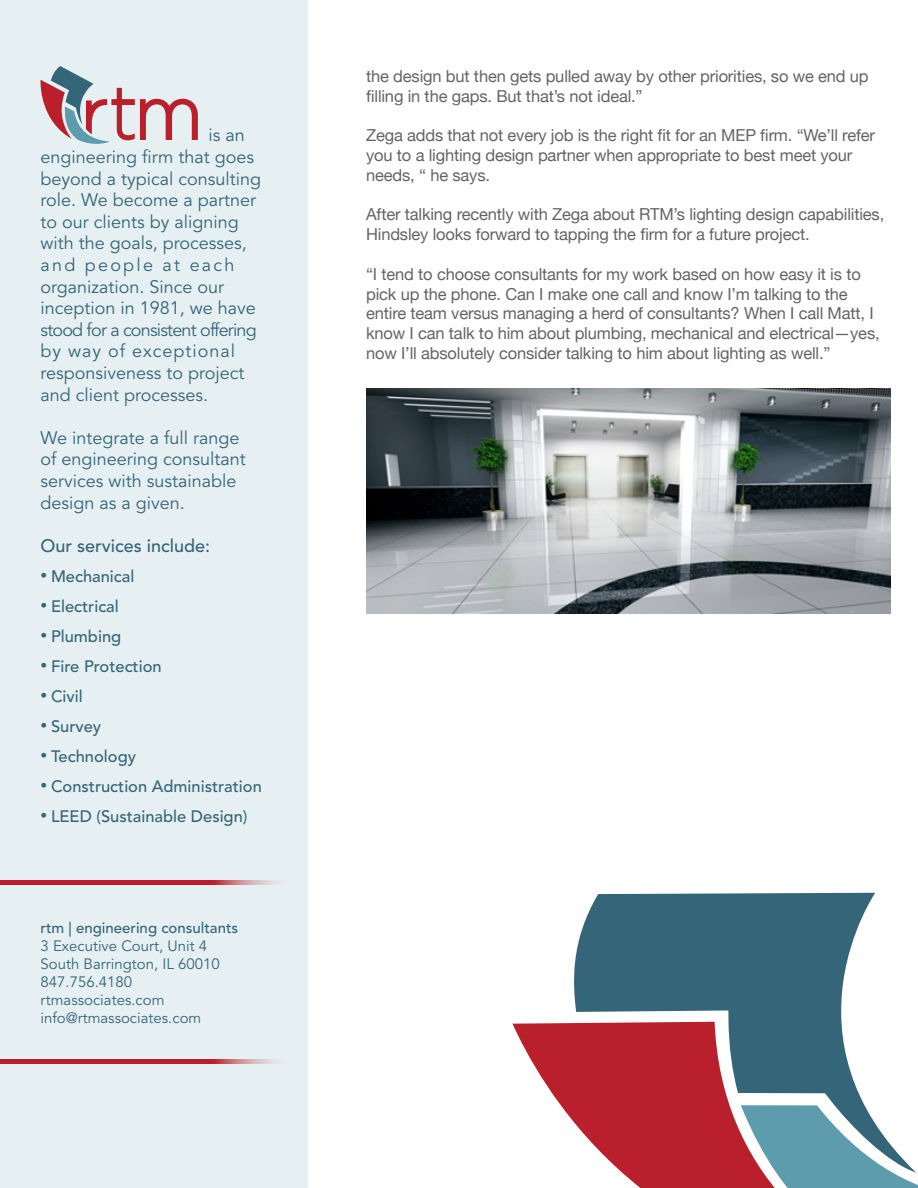
<style>
.page{position:relative;width:918px;height:1188px;background:#fff}
.page>*{position:absolute;margin:0;border:0;box-sizing:border-box;transform-origin:0 0}
.t1{font:18px/21.6px "Avenir LT Std";color:#346578}
.t2{font:500 18px "Avenir LT Std";color:#346578}
.t3{font:16.5px/19.8px "Helvetica Neue";letter-spacing:-.01em;color:#646467}
.t4{font:500 16.5px "Avenir LT Std";color:#346578}
.t5{font:15px "Avenir LT Std";color:#346578}
.t6{font:500 15px "Avenir LT Std";color:#346578}
.s1{font-size:13.5px}
</style>
<div class="page">
<svg style="left:512px;top:1023px;width:229px;height:165px"></svg>
<svg style="left:741px;top:1173px;width:177px;height:15px;background:#8095a3"></svg>
<svg style="left:570px;top:893px;width:346px;height:280px"></svg>
<div style="left:0;top:0;width:308px;height:1188px;background:#e6f0f2"></div>
<svg style="left:40px;top:66px;width:158px;height:78px"></svg>
<svg style="left:0;top:881px;width:277px;height:4px"></svg>
<svg style="left:0;top:1059px;width:277px;height:5px"></svg>
<img style="left:366px;top:389px;width:525px;height:225px">
<p class="t1" style="left:40px;top:125px;width:222px;text-indent:168px">is an engineering firm that goes beyond a typical consulting role. We become a partner to our clients by aligning with the goals, processes, and people at each organization. Since our inception in 1981, we have stood for a consistent offering by way of exceptional responsiveness to project and client processes.</p>
<p class="t1" style="left:40px;top:427px;width:207px">We integrate a full range of engineering consultant services with sustainable design as a given.</p>
<p class="t2" style="left:40px;top:535px;width:171px">Our services include:</p>
<p class="t4" style="left:40px;top:567px;width:95px"><span class="s1">•</span> Mechanical</p>
<p class="t4" style="left:40px;top:597px;width:80px"><span class="s1">•</span> Electrical</p>
<p class="t4" style="left:40px;top:627px;width:82px"><span class="s1">•</span> Plumbing</p>
<p class="t4" style="left:40px;top:657px;width:123px"><span class="s1">•</span> Fire Protection</p>
<p class="t4" style="left:40px;top:687px;width:44px"><span class="s1">•</span> Civil</p>
<p class="t4" style="left:40px;top:717px;width:62px"><span class="s1">•</span> Survey</p>
<p class="t4" style="left:40px;top:747px;width:97px"><span class="s1">•</span> Technology</p>
<p class="t4" style="left:40px;top:777px;width:223px"><span class="s1">•</span> Construction Administration</p>
<p class="t4" style="left:40px;top:807px;width:209px"><span class="s1">•</span> LEED (Sustainable Design)</p>
<p class="t6" style="left:40px;top:919px;width:199px">rtm | engineering consultants</p>
<p class="t5" style="left:40px;top:937px;width:168px">3 Executive Court, Unit 4</p>
<p class="t5" style="left:40px;top:955px;width:181px">South Barrington, IL 60010</p>
<p class="t5" style="left:40px;top:973px;width:93px">847.756.4180</p>
<p class="t5" style="left:40px;top:991px;width:125px">rtmassociates.com</p>
<p class="t5" style="left:40px;top:1009px;width:162px">info@rtmassociates.com</p>
<p class="t3" style="left:366px;top:66px;width:504px">the design but then gets pulled away by other priorities, so we end up filling in the gaps. But that’s not ideal.”</p>
<p class="t3" style="left:366px;top:125px;width:510px">Zega adds that not every job is the right fit for an MEP firm. “We’ll refer you to a lighting design partner when appropriate to best meet your needs, “ he says.</p>
<p class="t3" style="left:366px;top:204px;width:520px">After talking recently with Zega about RTM’s lighting design capabilities,<br>Hindsley looks forward to tapping the firm for a future project.</p>
<p class="t3" style="left:366px;top:264px;width:515px">“I tend to choose consultants for my work based on how easy it is to pick up the phone. Can I make one call and know I’m talking to the entire team versus managing a herd of consultants? When I call Matt, I know I can talk to him about plumbing, mechanical and electrical—yes, now I’ll absolutely consider talking to him about lighting as well.”</p>
</div>
